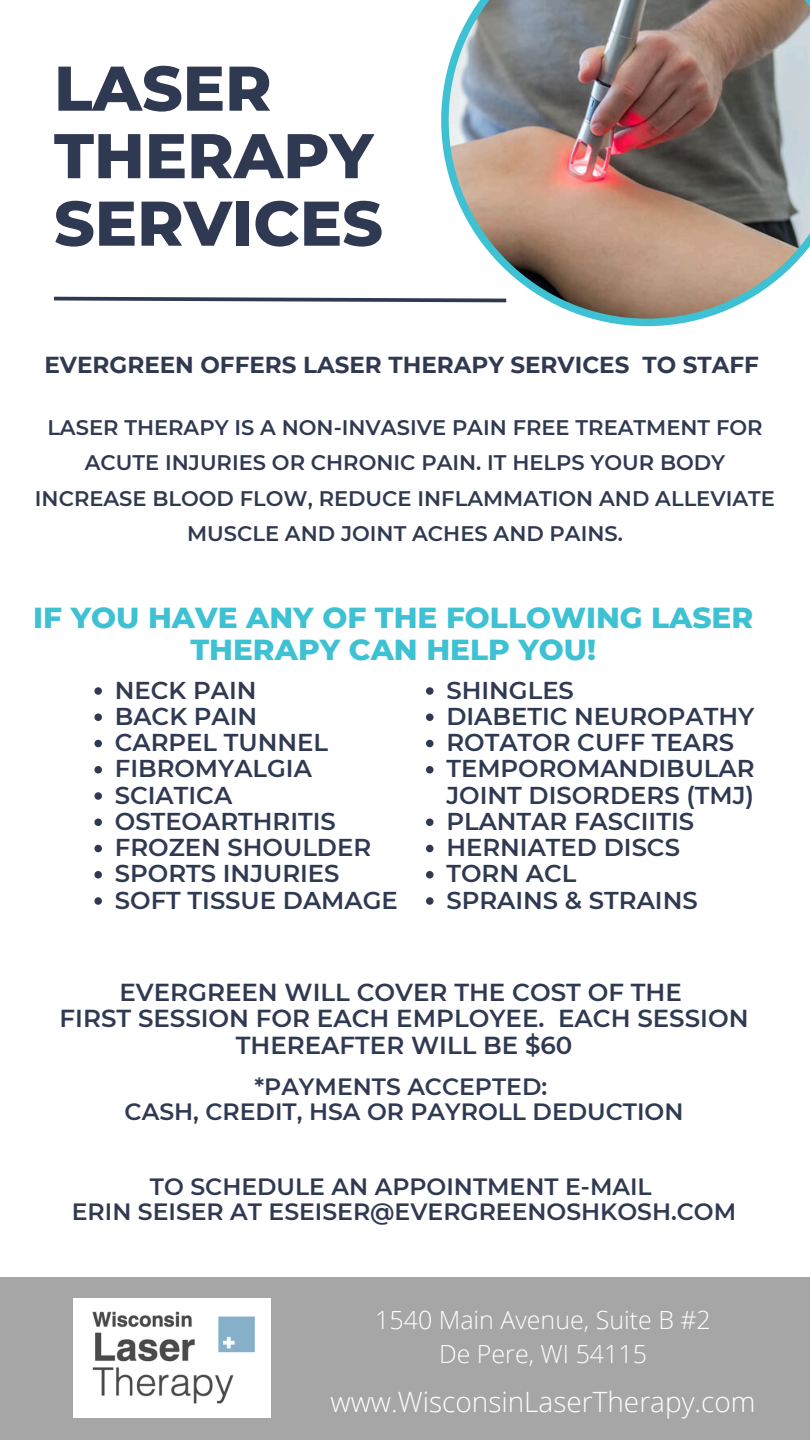
<style>
.page{position:relative;width:810px;height:1440px;background:#fff}
.page>*{position:absolute;margin:0;border:0;box-sizing:border-box;transform-origin:0 0}
.t1{font:800 63px/67.5px "Montserrat";color:#303952}
.t2{font:800 29.6px/31.5px "Montserrat";color:#3dc1d3;text-align:center}
.t3{font:300 28px "Open Sans";color:#fff}
.t4{font:300 25px/34.5px "Open Sans";color:#fff;text-align:center}
.t5{font:600 24.5px/26.4px "Montserrat";color:#303952;text-align:center}
.t6{font:600 24.4px/26.2px "Montserrat";color:#303952}
.t7{font:600 23.5px/25px "Montserrat";color:#303952;text-align:center}
.t8{font:700 23.1px "Montserrat";color:#303952}
.t9{font:600 21.1px/35.4px "Montserrat";color:#303952;text-align:center}
</style>
<div class="page">
<div style="left:0;top:1277px;width:810px;height:163px;background:#a6a6a6"></div>
<img style="left:441px;top:0;width:369px;height:326px">
<svg style="left:54px;top:295px;width:456px;height:9px"></svg>
<img style="left:73px;top:1298px;width:198px;height:120px">
<svg style="left:94px;top:687px;width:8px;height:8px"></svg>
<svg style="left:94px;top:714px;width:8px;height:7px"></svg>
<svg style="left:94px;top:740px;width:8px;height:7px"></svg>
<svg style="left:94px;top:766px;width:8px;height:8px"></svg>
<svg style="left:94px;top:792px;width:8px;height:8px"></svg>
<svg style="left:94px;top:819px;width:8px;height:7px"></svg>
<svg style="left:94px;top:845px;width:8px;height:7px"></svg>
<svg style="left:94px;top:871px;width:8px;height:8px"></svg>
<svg style="left:94px;top:897px;width:8px;height:8px"></svg>
<svg style="left:426px;top:687px;width:8px;height:8px"></svg>
<svg style="left:426px;top:714px;width:8px;height:7px"></svg>
<svg style="left:426px;top:740px;width:8px;height:7px"></svg>
<svg style="left:426px;top:766px;width:8px;height:8px"></svg>
<svg style="left:426px;top:819px;width:8px;height:7px"></svg>
<svg style="left:426px;top:845px;width:8px;height:7px"></svg>
<svg style="left:426px;top:871px;width:8px;height:8px"></svg>
<svg style="left:426px;top:897px;width:8px;height:8px"></svg>
<h4 class="t1" style="left:54px;top:54px;width:330px">LASER<br>THERAPY<br>SERVICES</h4>
<p class="t8" style="left:44px;top:351px;width:716px">EVERGREEN OFFERS LASER THERAPY SERVICES TO STAFF</p>
<p class="t9" style="left:35px;top:410px;width:742px">LASER THERAPY IS A NON-INVASIVE PAIN FREE TREATMENT FOR ACUTE INJURIES OR CHRONIC PAIN. IT HELPS YOUR BODY INCREASE BLOOD FLOW, REDUCE INFLAMMATION AND ALLEVIATE MUSCLE AND JOINT ACHES AND PAINS.</p>
<p class="t2" style="left:33px;top:602px;width:722px">IF YOU HAVE ANY OF THE FOLLOWING LASER<br>THERAPY CAN HELP YOU!</p>
<p class="t6" style="left:115px;top:677px;width:143px">NECK PAIN</p>
<h2 class="t6" style="left:115px;top:703px;width:144px">BACK PAIN</h2>
<p class="t6" style="left:115px;top:729px;width:215px">CARPEL TUNNEL</p>
<p class="t6" style="left:115px;top:755px;width:199px">FIBROMYALGIA</p>
<p class="t6" style="left:115px;top:782px;width:119px">SCIATICA</p>
<p class="t6" style="left:115px;top:808px;width:223px">OSTEOARTHRITIS</p>
<p class="t6" style="left:115px;top:834px;width:258px">FROZEN SHOULDER</p>
<p class="t6" style="left:115px;top:860px;width:226px">SPORTS INJURIES</p>
<p class="t6" style="left:115px;top:887px;width:284px">SOFT TISSUE DAMAGE</p>
<p class="t6" style="left:446px;top:677px;width:129px">SHINGLES</p>
<p class="t6" style="left:446px;top:703px;width:309px">DIABETIC NEUROPATHY</p>
<p class="t6" style="left:446px;top:729px;width:289px">ROTATOR CUFF TEARS</p>
<h4 class="t6" style="left:446px;top:755px;width:310px">TEMPOROMANDIBULAR<br>JOINT DISORDERS (TMJ)</h4>
<h4 class="t6" style="left:446px;top:808px;width:249px">PLANTAR FASCIITIS</h4>
<h4 class="t6" style="left:446px;top:834px;width:235px">HERNIATED DISCS</h4>
<p class="t6" style="left:446px;top:860px;width:131px">TORN ACL</p>
<p class="t6" style="left:446px;top:887px;width:253px">SPRAINS &amp; STRAINS</p>
<p class="t5" style="left:60px;top:979px;width:690px">EVERGREEN WILL COVER THE COST OF THE<br>FIRST SESSION FOR EACH EMPLOYEE. EACH SESSION<br>THEREAFTER WILL BE $60</p>
<p class="t7" style="left:125px;top:1074px;width:560px">*PAYMENTS ACCEPTED:<br>CASH, CREDIT, HSA OR PAYROLL DEDUCTION</p>
<p class="t7" style="left:150px;top:1174px;width:503px">TO SCHEDULE AN APPOINTMENT E-MAIL</p>
<p class="t7" style="left:72px;top:1199px;width:666px">ERIN SEISER AT ESEISER@EVERGREENOSHKOSH.COM</p>
<h5 class="t4" style="left:375px;top:1302px;width:337px">1540 Main Avenue, Suite B #2<br>De Pere, WI 54115</h5>
<h3 class="t3" style="left:330px;top:1382px;width:427px">www.WisconsinLaserTherapy.com</h3>
</div>
